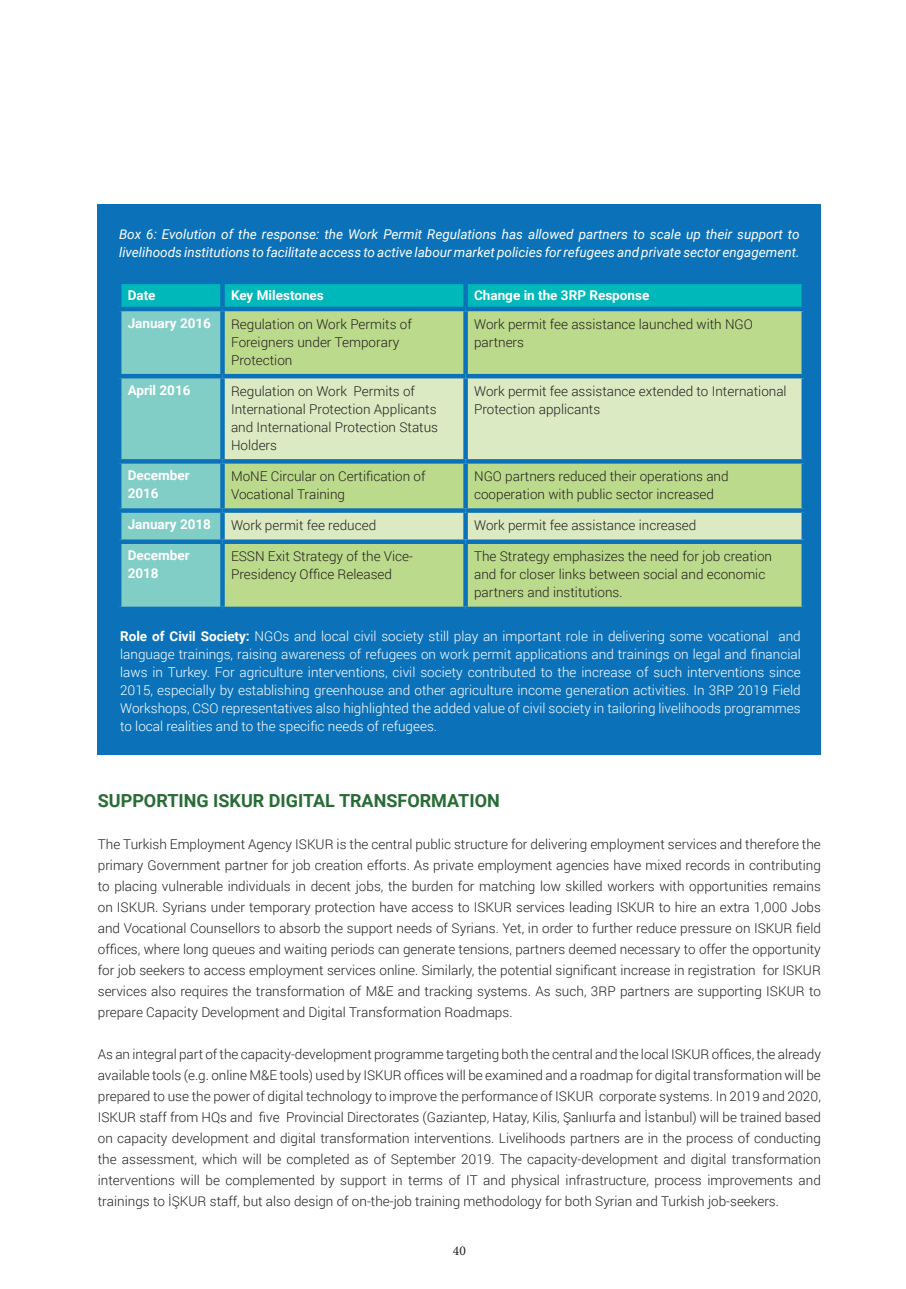
<style>
.page{position:relative;width:906px;height:1289px;background:#fff}
.page>*{position:absolute;margin:0;border:0;box-sizing:border-box;transform-origin:0 0}
.t1{font:700 18px "Roboto";color:#276b35}
.t2{font:300 13.5px/21px "Roboto";color:#231f20}
.t3{font:300 13.5px/18px "Roboto";color:#fff;text-align:justify}
.t4{font:italic 13.5px/18px "Roboto";color:#fff}
.t5{font:700 13.5px/18px "Roboto";color:#fff}
.t6{font:13.5px "Minion Pro";color:#231f20}
.s1{font-weight:700}
</style>
<div class="page">
<div style="left:98px;top:204px;width:723px;height:551px;background:#0b72ba"></div>
<svg style="left:121px;top:284px;width:680px;height:322px;background:#51c4c1"></svg>
<div style="left:225px;top:311px;width:576px;height:295px;background:#bcda8b"></div>
<svg style="left:225px;top:378px;width:576px;height:161px;background:#d0e4b1"></svg>
<div style="left:220px;top:284px;width:5px;height:23px;background:#0b72ba"></div>
<div style="left:463px;top:284px;width:5px;height:23px;background:#0b72ba"></div>
<hr style="left:117px;top:307px;width:105px;height:4px;background:#0b72ba">
<hr style="left:222px;top:307px;width:243px;height:4px;background:#0b72ba">
<div style="left:220px;top:311px;width:5px;height:63px;background:#0b72ba"></div>
<hr style="left:465px;top:307px;width:341px;height:4px;background:#0b72ba">
<div style="left:463px;top:311px;width:5px;height:63px;background:#0b72ba"></div>
<hr style="left:117px;top:374px;width:105px;height:4px;background:#0b72ba">
<hr style="left:222px;top:374px;width:243px;height:4px;background:#0b72ba">
<div style="left:220px;top:378px;width:5px;height:81px;background:#0b72ba"></div>
<hr style="left:465px;top:374px;width:341px;height:4px;background:#0b72ba">
<div style="left:463px;top:378px;width:5px;height:81px;background:#0b72ba"></div>
<svg style="left:120px;top:459px;width:102px;height:4px"></svg>
<svg style="left:222px;top:459px;width:243px;height:4px"></svg>
<div style="left:220px;top:463px;width:5px;height:45px;background:#0b72ba"></div>
<svg style="left:465px;top:459px;width:339px;height:4px"></svg>
<div style="left:463px;top:463px;width:5px;height:45px;background:#0b72ba"></div>
<div style="left:117px;top:508px;width:105px;height:5px;background:#0b72ba"></div>
<div style="left:222px;top:508px;width:243px;height:5px;background:#0b72ba"></div>
<div style="left:220px;top:513px;width:5px;height:26px;background:#0b72ba"></div>
<div style="left:465px;top:508px;width:341px;height:5px;background:#0b72ba"></div>
<div style="left:463px;top:513px;width:5px;height:26px;background:#0b72ba"></div>
<div style="left:117px;top:539px;width:105px;height:5px;background:#0b72ba"></div>
<div style="left:222px;top:539px;width:243px;height:5px;background:#0b72ba"></div>
<div style="left:220px;top:544px;width:5px;height:62px;background:#0b72ba"></div>
<div style="left:465px;top:539px;width:341px;height:5px;background:#0b72ba"></div>
<div style="left:463px;top:544px;width:5px;height:62px;background:#0b72ba"></div>
<p class="t4" style="left:119px;top:224px;width:682px">Box 6: Evolution of the response: the Work Permit Regulations has allowed partners to scale up their support to livelihoods institutions to facilitate access to active labour market policies for refugees and private sector engagement.</p>
<p class="t5" style="left:128px;top:286px;width:29px">Date</p>
<p class="t5" style="left:231px;top:286px;width:94px">Key Milestones</p>
<p class="t5" style="left:474px;top:286px;width:177px">Change in the 3RP Response</p>
<p class="t5" style="left:128px;top:313px;width:85px">January 2016</p>
<p class="t2" style="left:231px;top:314px;width:182px;line-height:18px">Regulation on Work Permits of<br>Foreigners under Temporary<br>Protection</p>
<p class="t2" style="left:474px;top:314px;width:280px;line-height:18px">Work permit fee assistance launched with NGO partners</p>
<p class="t5" style="left:128px;top:380px;width:64px">April 2016</p>
<p class="t2" style="left:231px;top:381px;width:209px;line-height:18px">Regulation on Work Permits of<br>International Protection Applicants and International Protection Status<br>Holders</p>
<p class="t2" style="left:474px;top:381px;width:314px;line-height:18px">Work permit fee assistance extended to International<br>Protection applicants</p>
<p class="t5" style="left:128px;top:465px;width:63px">December<br>2016</p>
<p class="t2" style="left:231px;top:467px;width:196px;line-height:18px">MoNE Circular on Certification of<br>Vocational Training</p>
<p class="t2" style="left:474px;top:467px;width:256px;line-height:18px">NGO partners reduced their operations and cooperation with public sector increased</p>
<p class="t5" style="left:128px;top:515px;width:85px">January 2018</p>
<p class="t2" style="left:231px;top:514px;width:147px">Work permit fee reduced</p>
<p class="t2" style="left:474px;top:514px;width:224px">Work permit fee assistance increased</p>
<p class="t5" style="left:128px;top:546px;width:63px">December<br>2018</p>
<p class="t2" style="left:231px;top:547px;width:184px;line-height:18px">ESSN Exit Strategy of the Vice-<br>Presidency Office Released</p>
<p class="t2" style="left:474px;top:547px;width:299px;line-height:18px">The Strategy emphasizes the need for job creation and for closer links between social and economic partners and institutions.</p>
<p class="t3" style="left:120px;top:626px;width:682px"><span class="s1">Role of Civil Society:</span> NGOs and local civil society still play an important role in delivering some vocational and language trainings, raising awareness of refugees on work permit applications and trainings on legal and financial laws in Turkey. For agriculture interventions, civil society contributed to the increase of such interventions since 2015, especially by establishing greenhouse and other agriculture income generation activities. In 3RP 2019 Field Workshops, CSO representatives also highlighted the added value of civil society in tailoring livelihoods programmes to local realities and to the specific needs of refugees.</p>
<h1 class="t1" style="left:98px;top:787px;width:403px">SUPPORTING ISKUR DIGITAL TRANSFORMATION</h1>
<p class="t2" style="left:98px;top:832px;width:724px;text-align:justify">The Turkish Employment Agency ISKUR is the central public structure for delivering employment services and therefore the primary Government partner for job creation efforts. As private employment agencies have mixed records in contributing to placing vulnerable individuals in decent jobs, the burden for matching low skilled workers with opportunities remains on ISKUR. Syrians under temporary protection have access to ISKUR services leading ISKUR to hire an extra 1,000 Jobs and Vocational Counsellors to absorb the support needs of Syrians. Yet, in order to further reduce pressure on ISKUR field offices, where long queues and waiting periods can generate tensions, partners deemed necessary to offer the opportunity for job seekers to access employment services online. Similarly, the potential significant increase in registration for ISKUR services also requires the transformation of M&amp;E and tracking systems. As such, 3RP partners are supporting ISKUR to prepare Capacity Development and Digital Transformation Roadmaps.</p>
<p class="t2" style="left:98px;top:1042px;width:724px;text-align:justify">As an integral part of the capacity-development programme targeting both the central and the local ISKUR offices, the already available tools (e.g. online M&amp;E tools) used by ISKUR offices will be examined and a roadmap for digital transformation will be prepared to use the power of digital technology to improve the performance of ISKUR corporate systems. In 2019 and 2020, ISKUR staff from HQs and five Provincial Directorates (Gaziantep, Hatay, Kilis, Şanlıurfa and İstanbul) will be trained based on capacity development and digital transformation interventions. Livelihoods partners are in the process of conducting the assessment, which will be completed as of September 2019. The capacity-development and digital transformation interventions will be complemented by support in terms of IT and physical infrastructure, process improvements and trainings to İŞKUR staff, but also design of on-the-job training methodology for both Syrian and Turkish job-seekers.</p>
<p class="t6" style="left:453px;top:1241px;width:14px">40</p>
</div>
